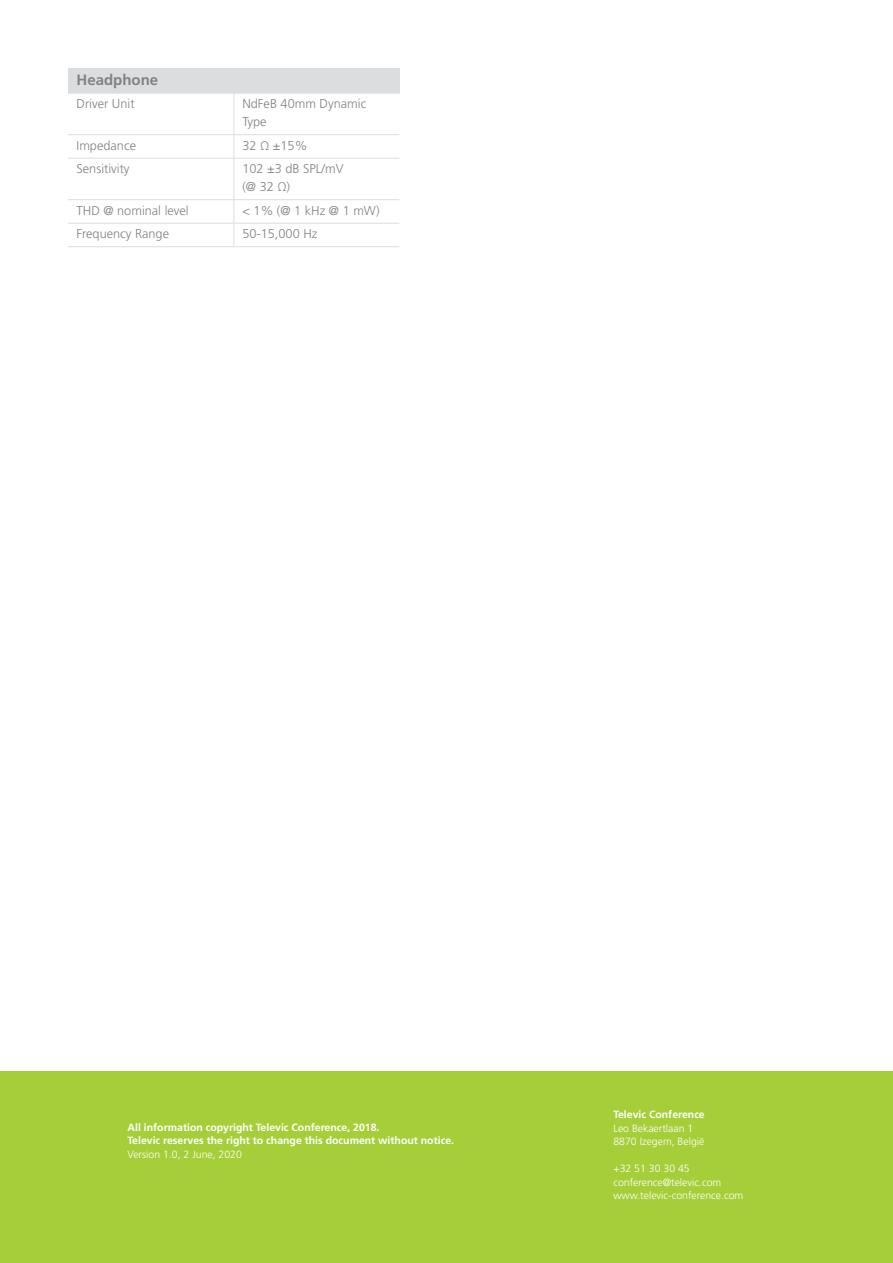
<style>
.page{position:relative;width:893px;height:1263px;background:#fff}
.page>*{position:absolute;margin:0;border:0;box-sizing:border-box;transform-origin:0 0}
.Titel_-_cell{font:700 15px "Frutiger LT Std";color:#808285}
.Text_-_cell{font:300 12.75px/18px "Frutiger LT Std";color:#808285}
.t1{font:700 10.5px/13.5px "Frutiger LT Std";color:#fff}
.t2{font:300 10.5px/13.5px "Frutiger LT Std";color:#fff}
</style>
<div class="page">
<div style="left:0;top:1071px;width:893px;height:192px;background:#a6ce39"></div>
<div style="left:68px;top:68px;width:331px;height:25px;background:#dcdddf"></div>
<hr style="left:68px;top:158px;width:166px;height:1px;background:#dcdddf">
<hr style="left:68px;top:199px;width:166px;height:1px;background:#dcdddf">
<hr style="left:233px;top:94px;width:1px;height:40px;background:#dcdddf">
<svg style="left:233px;top:135px;width:1px;height:23px"></svg>
<hr style="left:234px;top:158px;width:165px;height:1px;background:#dcdddf">
<hr style="left:233px;top:159px;width:1px;height:40px;background:#dcdddf">
<hr style="left:234px;top:199px;width:165px;height:1px;background:#dcdddf">
<svg style="left:233px;top:200px;width:1px;height:46px"></svg>
<hr style="left:234px;top:68px;width:166px;height:1px;background:#dcdddf">
<hr style="left:68px;top:93px;width:166px;height:1px;background:#dcdddf">
<hr style="left:234px;top:93px;width:166px;height:1px;background:#dcdddf">
<svg style="left:399px;top:69px;width:1px;height:24px"></svg>
<hr style="left:68px;top:134px;width:166px;height:1px;background:#dcdddf">
<hr style="left:234px;top:134px;width:165px;height:1px;background:#dcdddf">
<hr style="left:68px;top:223px;width:166px;height:1px;background:#dcdddf">
<hr style="left:234px;top:223px;width:165px;height:1px;background:#dcdddf">
<hr style="left:68px;top:246px;width:166px;height:1px;background:#dcdddf">
<hr style="left:234px;top:246px;width:165px;height:1px;background:#dcdddf">
<p class="Titel_-_cell" style="left:77px;top:71px;width:83px">Headphone</p>
<p class="Text_-_cell" style="left:77px;top:95px;width:60px">Driver Unit</p>
<p class="Text_-_cell" style="left:242px;top:95px;width:125px">NdFeB 40mm Dynamic<br>Type</p>
<p class="Text_-_cell" style="left:77px;top:136px;width:61px">Impedance</p>
<p class="Text_-_cell" style="left:242px;top:136px;width:67px">32 Ω ±15%</p>
<p class="Text_-_cell" style="left:77px;top:160px;width:55px">Sensitivity</p>
<p class="Text_-_cell" style="left:242px;top:160px;width:103px">102 ±3 dB SPL/mV</p>
<p class="Text_-_cell" style="left:242px;top:178px;width:49px">(@ 32 Ω)</p>
<p class="Text_-_cell" style="left:77px;top:201px;width:114px">THD @ nominal level</p>
<p class="Text_-_cell" style="left:242px;top:201px;width:139px">&lt; 1% (@ 1 kHz @ 1 mW)</p>
<p class="Text_-_cell" style="left:77px;top:225px;width:94px">Frequency Range</p>
<p class="Text_-_cell" style="left:242px;top:225px;width:77px">50-15,000 Hz</p>
<p class="t1" style="left:128px;top:1120px;width:328px">All information copyright Televic Conference, 2018.<br>Televic reserves the right to change this document without notice.</p>
<p class="t2" style="left:128px;top:1147px;width:116px">Version 1.0, 2 June, 2020</p>
<p class="t1" style="left:613px;top:1108px;width:93px">Televic Conference</p>
<p class="t2" style="left:613px;top:1121px;width:93px">Leo Bekaertlaan 1<br>8870 Izegem, België</p>
<p class="t2" style="left:613px;top:1162px;width:131px">+32 51 30 30 45 conference@televic.com www.televic-conference.com</p>
</div>
